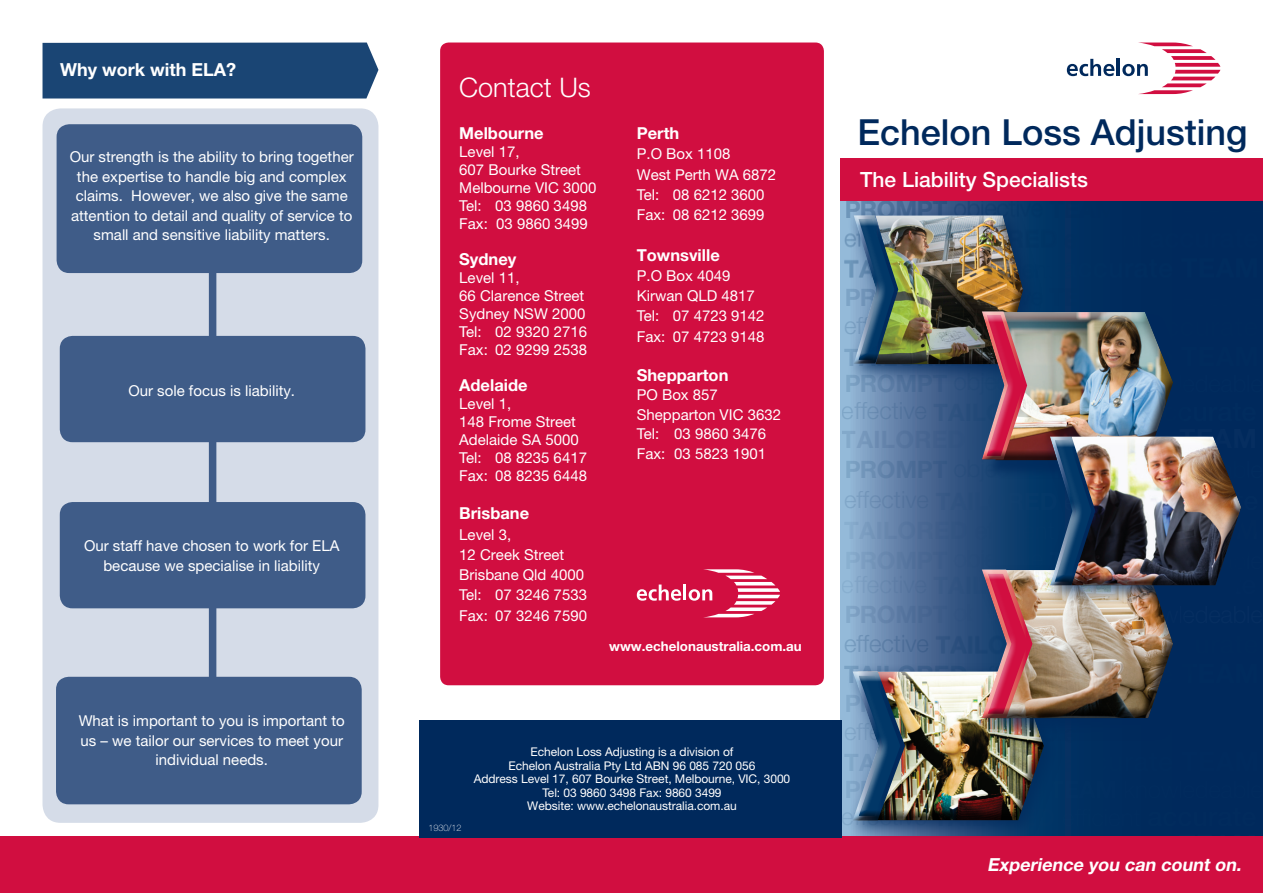
<style>
.page{position:relative;width:1263px;height:893px;background:#fff}
.page>*{position:absolute;margin:0;border:0;box-sizing:border-box;transform-origin:0 0}
.t1{font:500 36px "Helvetica Neue";color:#00295c}
.t2{font:300 27px "Helvetica Neue";color:#fff}
.t3{font:500 21px "Helvetica Neue";color:#fff}
.t4{font:italic 700 18px "Helvetica Neue";color:#fff}
.t5{font:700 18px "Helvetica Neue";color:#fff}
.t6{font:700 16.5px "Helvetica Neue";color:#fff}
.t7{font:15px/18px "Helvetica Neue";color:#fff}
.t8{font:700 13.35px "Helvetica Neue";color:#fff}
.t9{font:12px/13.5px "Helvetica Neue";letter-spacing:-.005em;color:#fff;text-align:center}
.t10{font:100 9px "Helvetica Neue";color:#fff}
</style>
<div class="page">
<svg style="left:840px;top:201px;width:423px;height:636px;background:#254c7a"></svg>
<svg style="left:1067px;top:59px;width:47px;height:17px"></svg>
<hr style="left:1117px;top:59px;width:3px;height:17px;background:#00295c">
<svg style="left:1122px;top:43px;width:98px;height:51px"></svg>
<div style="left:0;top:837px;width:1263px;height:56px;background:#d10e40"></div>
<div style="left:43px;top:108px;width:335px;height:715px;background:#d5dce8;border-radius:18px"></div>
<div style="left:43px;top:43px;width:335px;height:56px;background:#1a4574"></div>
<div style="left:209px;top:233px;width:7px;height:469px;background:#3f5c88"></div>
<div style="left:57px;top:124px;width:305px;height:149px;background:#3f5c88;border-radius:13px"></div>
<div style="left:60px;top:502px;width:305px;height:106px;background:#3f5c88;border-radius:13px"></div>
<div style="left:60px;top:336px;width:305px;height:106px;background:#3f5c88;border-radius:13px"></div>
<div style="left:56px;top:677px;width:306px;height:127px;background:#3f5c88;border-radius:13px"></div>
<div style="left:440px;top:43px;width:384px;height:642px;background:#d10e40;border-radius:9px"></div>
<svg style="left:637px;top:584px;width:44px;height:17px"></svg>
<hr style="left:683px;top:584px;width:3px;height:16px;background:#fff">
<svg style="left:689px;top:569px;width:91px;height:48px"></svg>
<div style="left:420px;top:720px;width:422px;height:117px;background:#00295c"></div>
<div style="left:847px;top:207px;width:195px;height:177px;background:#00295c;opacity:.75"></div>
<div style="left:852px;top:215px;width:172px;height:151px;background:#231f20;opacity:.75"></div>
<div style="left:985px;top:314px;width:206px;height:165px;background:#00295c;opacity:.75"></div>
<div style="left:980px;top:311px;width:194px;height:152px;background:#231f20;opacity:.75"></div>
<div style="left:846px;top:663px;width:217px;height:177px;background:#00295c;opacity:.75"></div>
<div style="left:850px;top:669px;width:194px;height:152px;background:#231f20;opacity:.75"></div>
<div style="left:978px;top:564px;width:217px;height:177px;background:#00295c;opacity:.75"></div>
<div style="left:980px;top:567px;width:193px;height:152px;background:#231f20;opacity:.75"></div>
<div style="left:1043px;top:428px;width:217px;height:177px;background:#00295c;opacity:.75"></div>
<div style="left:1047px;top:435px;width:195px;height:152px;background:#231f20;opacity:.75"></div>
<div style="left:840px;top:159px;width:423px;height:42px;background:#d10e40"></div>
<p class="t5" style="left:60px;top:59px;width:177px">Why work with ELA?</p>
<p class="t7" style="left:70px;top:147px;width:285px;line-height:19.5px;text-align:center">Our strength is the ability to bring together the expertise to handle big and complex claims. However, we also give the same attention to detail and quality of service to small and sensitive liability matters.</p>
<p class="t7" style="left:128px;top:381px;width:168px">Our sole focus is liability.</p>
<p class="t7" style="left:84px;top:536px;width:257px;line-height:19.5px;text-align:center">Our staff have chosen to work for ELA because we specialise in liability</p>
<p class="t7" style="left:79px;top:711px;width:267px;line-height:19.5px;text-align:center">What is important to you is important to us – we tailor our services to meet your individual needs.</p>
<h2 class="t2" style="left:459px;top:71px;width:133px">Contact Us</h2>
<p class="t6" style="left:459px;top:123px;width:86px">Melbourne</p>
<p class="t7" style="left:459px;top:143px;width:139px">Level 17,<br>607 Bourke Street<br>Melbourne VIC 3000<br>Tel: 03 9860 3498<br>Fax: 03 9860 3499</p>
<p class="t6" style="left:459px;top:249px;width:59px">Sydney</p>
<p class="t7" style="left:459px;top:269px;width:129px">Level 11,<br>66 Clarence Street<br>Sydney NSW 2000<br>Tel: 02 9320 2716<br>Fax: 02 9299 2538</p>
<p class="t6" style="left:459px;top:375px;width:70px">Adelaide</p>
<p class="t7" style="left:459px;top:395px;width:129px">Level 1,<br>148 Frome Street<br>Adelaide SA 5000<br>Tel: 08 8235 6417<br>Fax: 08 8235 6448</p>
<p class="t6" style="left:459px;top:503px;width:71px">Brisbane</p>
<p class="t7" style="left:459px;top:524px;width:129px;line-height:20.2px">Level 3,<br>12 Creek Street<br>Brisbane Qld 4000<br>Tel: 07 3246 7533<br>Fax: 07 3246 7590</p>
<p class="t6" style="left:637px;top:123px;width:44px">Perth</p>
<p class="t7" style="left:637px;top:144px;width:141px;line-height:20.2px">P.O Box 1108<br>West Perth WA 6872<br>Tel: 08 6212 3600<br>Fax: 08 6212 3699</p>
<p class="t6" style="left:637px;top:244px;width:85px">Townsville</p>
<p class="t7" style="left:637px;top:265px;width:129px;line-height:20.2px">P.O Box 4049<br>Kirwan QLD 4817<br>Tel: 07 4723 9142<br>Fax: 07 4723 9148</p>
<p class="t6" style="left:637px;top:364px;width:93px">Shepparton</p>
<p class="t7" style="left:637px;top:385px;width:146px;line-height:19.5px">PO Box 857<br>Shepparton VIC 3632<br>Tel: 03 9860 3476<br>Fax: 03 5823 1901</p>
<p class="t8" style="left:609px;top:638px;width:194px">www.echelonaustralia.com.au</p>
<p class="t10" style="left:428px;top:823px;width:35px">1930/12</p>
<p class="t9" style="left:474px;top:745px;width:318px">Echelon Loss Adjusting is a division of<br>Echelon Australia Pty Ltd ABN 96 085 720 056<br>Address Level 17, 607 Bourke Street, Melbourne, VIC, 3000<br>Tel: 03 9860 3498 Fax: 9860 3499<br>Website: www.echelonaustralia.com.au</p>
<h1 class="t1" style="left:857px;top:110px;width:392px">Echelon Loss Adjusting</h1>
<h3 class="t3" style="left:860px;top:167px;width:229px">The Liability Specialists</h3>
<p class="t4" style="left:987px;top:853px;width:259px">Experience you can count on.</p>
</div>
